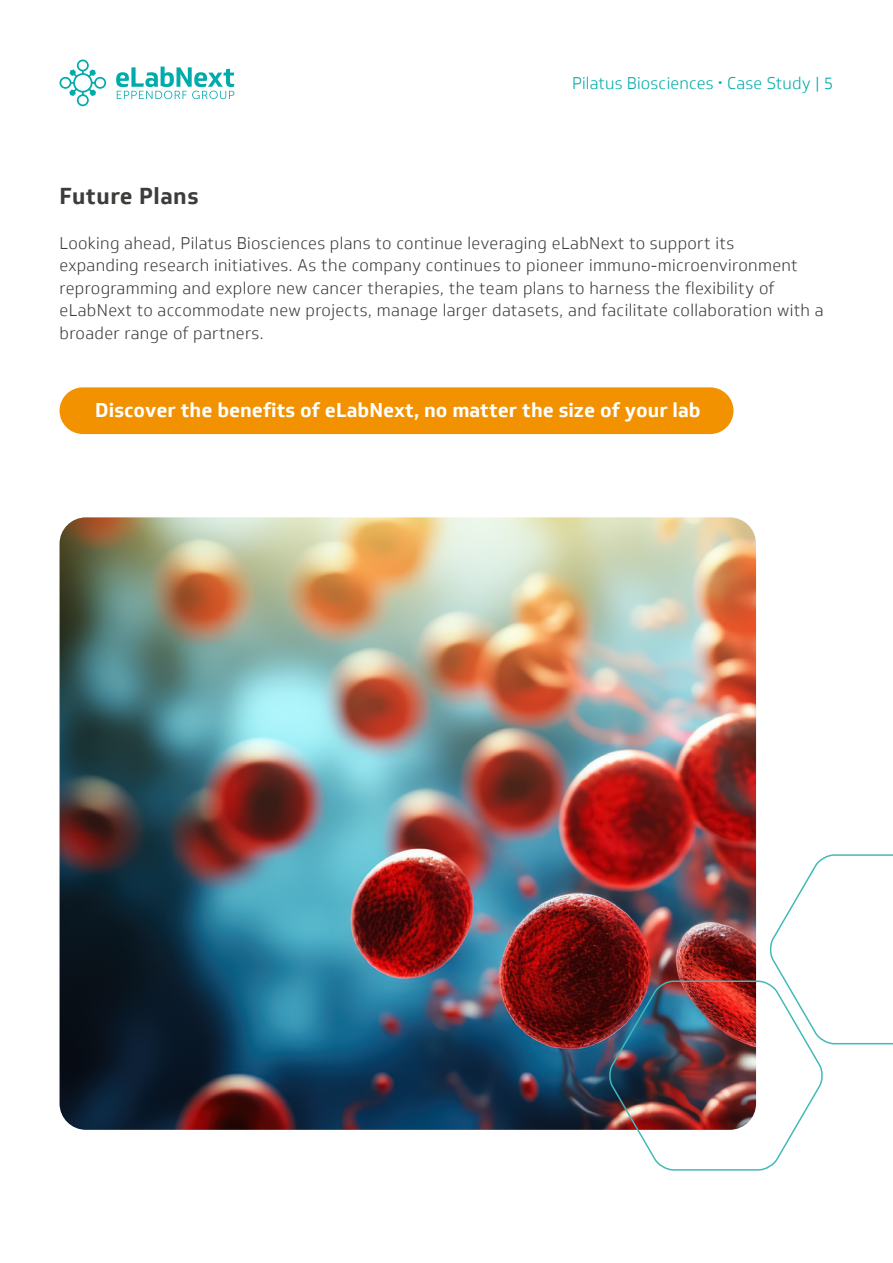
<style>
.page{position:relative;width:893px;height:1263px;background:#fff}
.page>*{position:absolute;margin:0;border:0;box-sizing:border-box;transform-origin:0 0}
.t1{font:700 22.5px "Soleto";letter-spacing:.02em;color:#3c3c3b}
.t2{font:700 19.5px "Soleto";color:#fff}
.t3{font:300 16.5px/22.5px "Soleto";letter-spacing:.02em;color:#3c3c3b}
.t4{font:300 16.5px "Soleto";letter-spacing:.01em;color:#00abac}
.s1{font-weight:700}
</style>
<div class="page">
<div style="left:60px;top:387px;width:673px;height:47px;background:#f39200;border-radius:23px"></div>
<svg style="left:60px;top:60px;width:46px;height:46px"></svg>
<svg style="left:116px;top:67px;width:118px;height:32px"></svg>
<img style="left:60px;top:517px;width:696px;height:613px">
<img style="left:607px;top:853px;width:286px;height:318px">
<p class="t4" style="left:572px;top:74px;width:263px">Pilatus Biosciences <span class="s1">·</span> Case Study | 5</p>
<h1 class="t1" style="left:60px;top:182px;width:141px">Future Plans</h1>
<p class="t3" style="left:60px;top:232px;width:766px">Looking ahead, Pilatus Biosciences plans to continue leveraging eLabNext to support its<br>expanding research initiatives. As the company continues to pioneer immuno-microenvironment reprogramming and explore new cancer therapies, the team plans to harness the flexibility of eLabNext to accommodate new projects, manage larger datasets, and facilitate collaboration with a broader range of partners.</p>
<p class="t2" style="left:95px;top:398px;width:607px">Discover the benefits of eLabNext, no matter the size of your lab</p>
</div>
